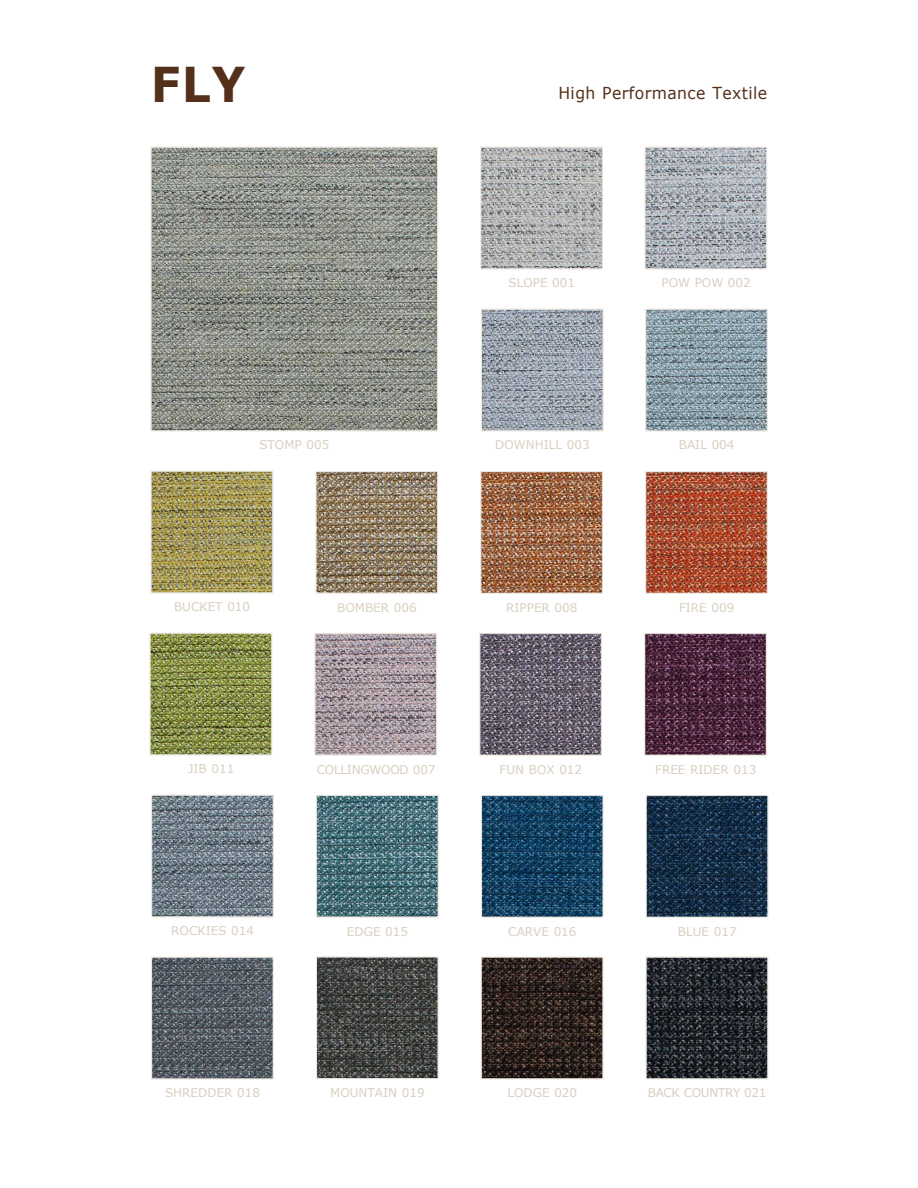
<style>
.page{position:relative;width:918px;height:1188px;background:#fff}
.page>*{position:absolute;margin:0;border:0;box-sizing:border-box;transform-origin:0 0}
.t1{font:700 48px "Verdana";color:#54301a;scale:.95 1}
.t2{font:16.5px "Verdana";letter-spacing:.025em;color:#54301a;scale:.95 1}
.t3{font:12px "Verdana";color:#d9cfc0}
.t4{font:12px "Verdana";letter-spacing:-.02em;color:#d9cfc0}
.t5{font:12px "Verdana";letter-spacing:-.03em;color:#d9cfc0}
</style>
<div class="page">
<svg style="left:644px;top:147px;width:123px;height:123px;background:#aaafb6"></svg>
<svg style="left:645px;top:309px;width:123px;height:123px;background:#8c9ea8"></svg>
<svg style="left:480px;top:147px;width:123px;height:123px;background:#afb0b0"></svg>
<svg style="left:481px;top:309px;width:123px;height:123px;background:#9ca4ae"></svg>
<img style="left:150px;top:471px;width:123px;height:123px">
<img style="left:149px;top:633px;width:123px;height:123px">
<svg style="left:151px;top:795px;width:123px;height:123px;background:#77838c"></svg>
<svg style="left:151px;top:957px;width:123px;height:123px;background:#5d646c"></svg>
<img style="left:315px;top:471px;width:123px;height:123px">
<svg style="left:314px;top:633px;width:123px;height:123px;background:#a6999f"></svg>
<svg style="left:316px;top:795px;width:123px;height:123px;background:#547980"></svg>
<svg style="left:316px;top:956px;width:123px;height:123px;background:#4d4e4b"></svg>
<img style="left:480px;top:471px;width:123px;height:123px">
<svg style="left:479px;top:633px;width:123px;height:123px;background:#6f6875"></svg>
<svg style="left:481px;top:795px;width:123px;height:123px;background:#204a69"></svg>
<svg style="left:481px;top:956px;width:123px;height:123px;background:#372c27"></svg>
<img style="left:645px;top:471px;width:123px;height:123px">
<svg style="left:644px;top:633px;width:123px;height:123px;background:#573349"></svg>
<svg style="left:646px;top:795px;width:123px;height:123px;background:#1f364e"></svg>
<svg style="left:645px;top:956px;width:123px;height:123px;background:#2f3238"></svg>
<svg style="left:150px;top:147px;width:288px;height:285px;background:#91948d"></svg>
<h1 class="t1" style="left:151px;top:54px;width:101px">FLY</h1>
<h2 class="t2" style="left:558px;top:83px;width:221px">High Performance Textile</h2>
<p class="t3" style="left:509px;top:275px;width:68px">SLOPE 001</p>
<p class="t3" style="left:661px;top:275px;width:91px">POW POW 002</p>
<p class="t3" style="left:259px;top:437px;width:71px">STOMP 005</p>
<p class="t3" style="left:495px;top:437px;width:96px">DOWNHILL 003</p>
<p class="t3" style="left:679px;top:437px;width:57px">BAIL 004</p>
<p class="t3" style="left:174px;top:599px;width:78px">BUCKET 010</p>
<p class="t3" style="left:337px;top:600px;width:81px">BOMBER 006</p>
<p class="t3" style="left:506px;top:600px;width:73px">RIPPER 008</p>
<p class="t3" style="left:679px;top:600px;width:57px">FIRE 009</p>
<p class="t3" style="left:188px;top:761px;width:48px">JIB 011</p>
<p class="t4" style="left:317px;top:762px;width:120px">COLLINGWOOD 007</p>
<p class="t3" style="left:500px;top:762px;width:84px">FUN BOX 012</p>
<p class="t3" style="left:655px;top:762px;width:103px">FREE RIDER 013</p>
<p class="t3" style="left:171px;top:923px;width:84px">ROCKIES 014</p>
<p class="t3" style="left:347px;top:924px;width:63px">EDGE 015</p>
<p class="t3" style="left:508px;top:924px;width:70px">CARVE 016</p>
<p class="t3" style="left:678px;top:924px;width:60px">BLUE 017</p>
<p class="t3" style="left:165px;top:1085px;width:97px">SHREDDER 018</p>
<p class="t3" style="left:330px;top:1085px;width:96px">MOUNTAIN 019</p>
<p class="t3" style="left:507px;top:1085px;width:71px">LODGE 020</p>
<p class="t5" style="left:648px;top:1085px;width:120px">BACK COUNTRY 021</p>
</div>
